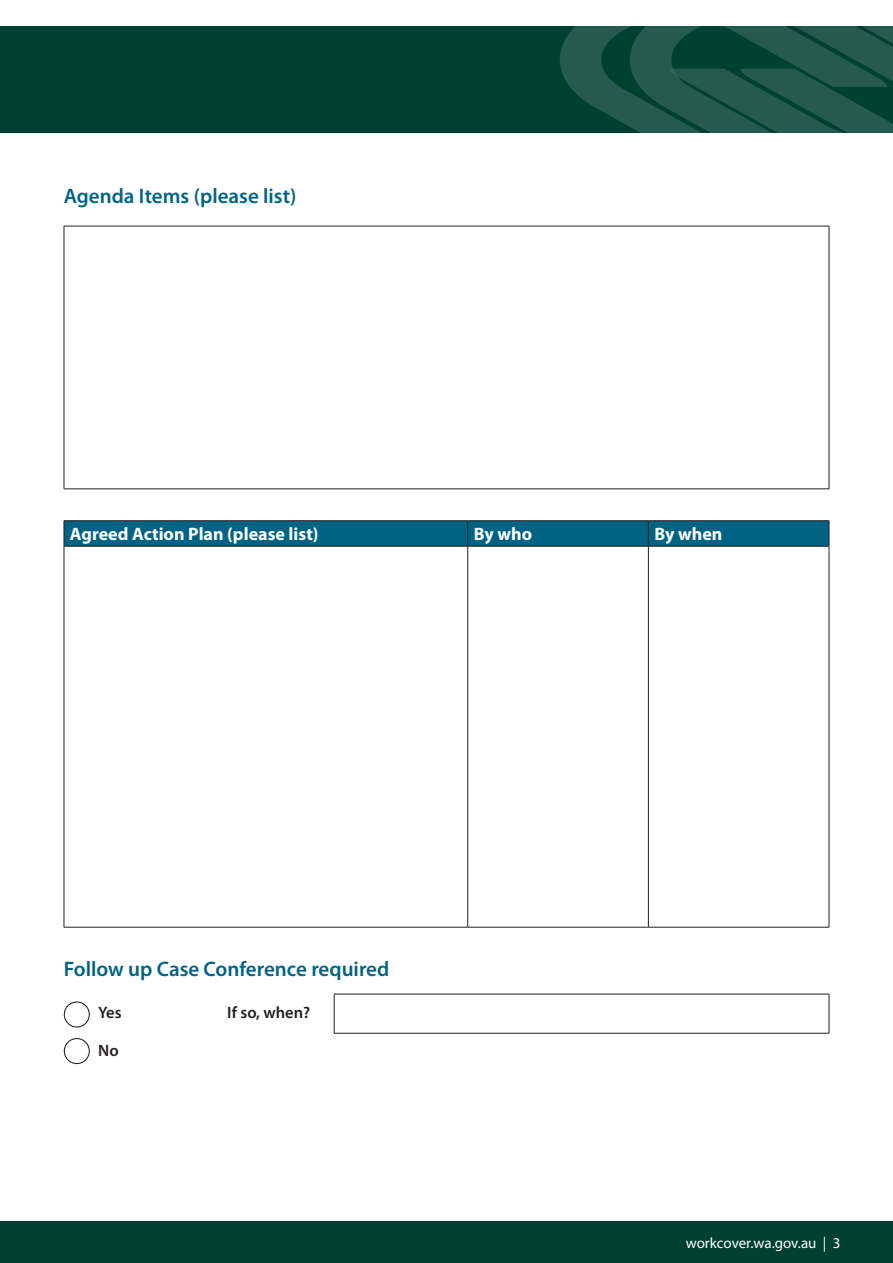
<style>
.page{position:relative;width:893px;height:1263px;background:#fff}
.page>*{position:absolute;margin:0;border:0;box-sizing:border-box;transform-origin:0 0}
.t1{font:600 21px "Myriad Pro";color:#016384}
.t2{font:700 18px "Myriad Pro";color:#fff}
.t3{font:600 16.5px "Myriad Pro";color:#231f20}
.t4{font:15px "Myriad Pro";color:#fff}
</style>
<div class="page">
<hr style="left:64px;top:226px;width:765px;height:1px;background:#231f20">
<hr style="left:64px;top:226px;width:1px;height:263px;background:#231f20">
<hr style="left:829px;top:226px;width:1px;height:263px;background:#231f20">
<hr style="left:64px;top:489px;width:765px;height:1px;background:#231f20">
<svg style="left:65px;top:547px;width:764px;height:380px"></svg>
<hr style="left:64px;top:520px;width:404px;height:1px;background:#231f20">
<hr style="left:468px;top:520px;width:180px;height:1px;background:#231f20">
<hr style="left:648px;top:520px;width:181px;height:1px;background:#231f20">
<svg style="left:64px;top:521px;width:766px;height:25px;background:#016181"></svg>
<hr style="left:64px;top:546px;width:404px;height:1px;background:#231f20">
<hr style="left:64px;top:546px;width:1px;height:381px;background:#231f20">
<hr style="left:468px;top:546px;width:180px;height:1px;background:#231f20">
<hr style="left:467px;top:546px;width:1px;height:381px;background:#231f20">
<hr style="left:648px;top:546px;width:181px;height:1px;background:#231f20">
<hr style="left:648px;top:546px;width:1px;height:381px;background:#231f20">
<hr style="left:829px;top:546px;width:1px;height:381px;background:#231f20">
<hr style="left:64px;top:927px;width:404px;height:1px;background:#231f20">
<hr style="left:468px;top:927px;width:180px;height:1px;background:#231f20">
<hr style="left:648px;top:927px;width:181px;height:1px;background:#231f20">
<div style="left:64px;top:1001px;width:26px;height:26px;border:1px solid #231f20;border-radius:50%"></div>
<div style="left:64px;top:1038px;width:26px;height:26px;border:1px solid #231f20;border-radius:50%"></div>
<div style="left:0;top:26px;width:893px;height:106px;background:#004032"></div>
<svg style="left:560px;top:26px;width:333px;height:106px"></svg>
<hr style="left:334px;top:994px;width:495px;height:1px;background:#231f20">
<hr style="left:334px;top:994px;width:1px;height:39px;background:#231f20">
<hr style="left:829px;top:994px;width:1px;height:39px;background:#231f20">
<hr style="left:334px;top:1033px;width:495px;height:1px;background:#231f20">
<div style="left:0;top:1221px;width:893px;height:42px;background:#004032"></div>
<p class="t1" style="left:64px;top:182px;width:234px">Agenda Items (please list)</p>
<p class="t2" style="left:70px;top:524px;width:250px">Agreed Action Plan (please list)</p>
<p class="t2" style="left:474px;top:524px;width:60px">By who</p>
<p class="t2" style="left:654px;top:524px;width:70px">By when</p>
<p class="t1" style="left:64px;top:956px;width:327px">Follow up Case Conference required</p>
<p class="t3" style="left:98px;top:1002px;width:25px">Yes</p>
<p class="t3" style="left:227px;top:1002px;width:84px">If so, when?</p>
<p class="t3" style="left:98px;top:1040px;width:22px">No</p>
<p class="t4" style="left:686px;top:1234px;width:156px">workcover.wa.gov.au | 3</p>
</div>
